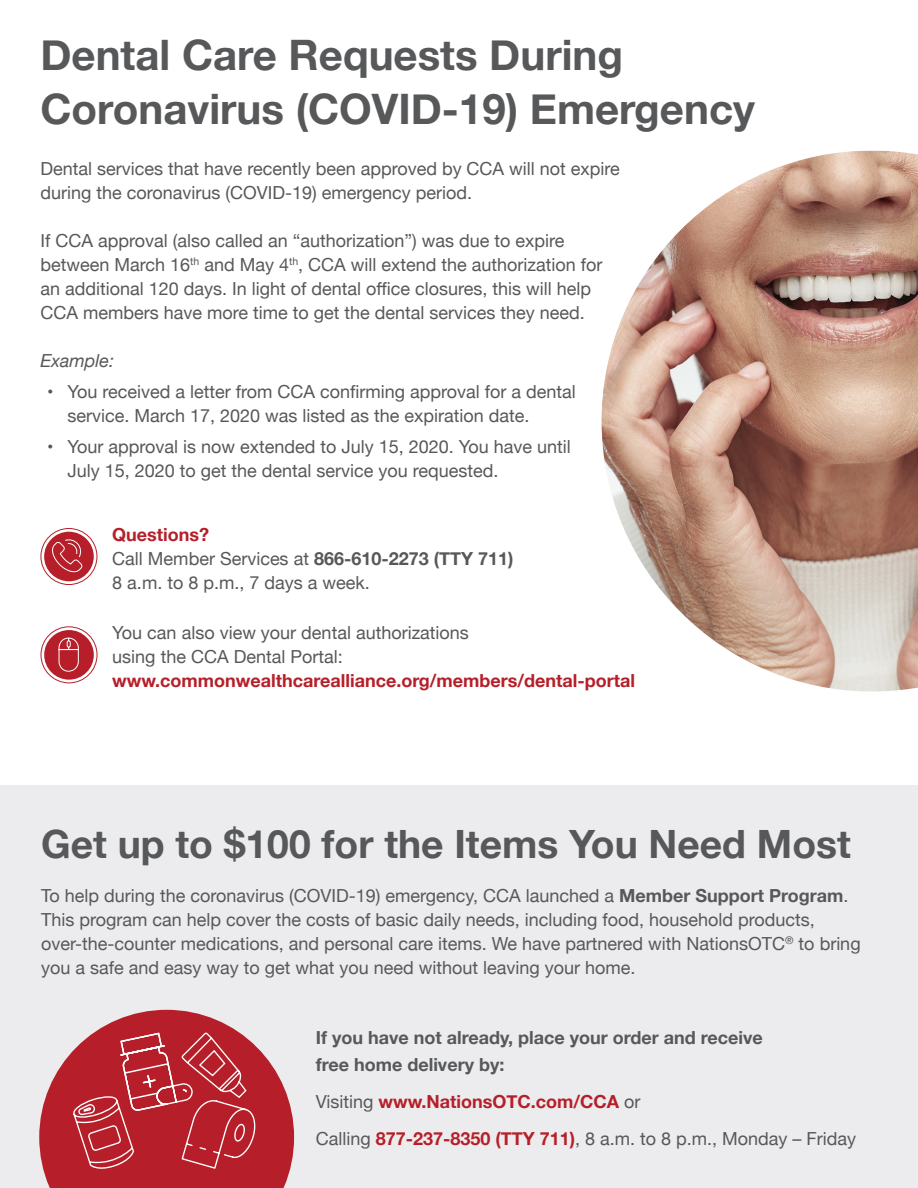
<style>
.page{position:relative;width:918px;height:1188px;background:#fff}
.page>*{position:absolute;margin:0;border:0;box-sizing:border-box;transform-origin:0 0}
.t1{font:700 42px "Helvetica Neue";color:#57585a}
.t2{font:700 39px "Helvetica Neue";color:#57585a}
.t3{font:18px/24px "Helvetica Neue";color:#57585a}
.t4{font:700 18px "Helvetica Neue";color:#b61f29}
.t5{font:700 18px/27px "Helvetica Neue";color:#57585a}
.t6{font:italic 18px "Helvetica Neue";color:#57585a}
.s1{font-weight:700}
.s2{font-weight:400;color:#57585a}
.s3{font-weight:700;color:#b61f29}
</style>
<div class="page">
<div style="left:0;top:786px;width:918px;height:402px;background:#ececee"></div>
<svg style="left:601px;top:150px;width:317px;height:542px"></svg>
<svg style="left:39px;top:1010px;width:255px;height:178px;fill:#b61f29"></svg>
<svg style="left:71px;top:1031px;width:186px;height:143px;background:#bd363f"></svg>
<div style="left:41px;top:626px;width:56px;height:57px;border:1px solid #b61f29;border-radius:50%"></div>
<div style="left:44px;top:630px;width:50px;height:50px;background:#b61f29;border-radius:50%"></div>
<svg style="left:58px;top:637px;width:21px;height:35px"></svg>
<div style="left:41px;top:528px;width:56px;height:57px;border:1px solid #b61f29;border-radius:50%"></div>
<div style="left:44px;top:532px;width:50px;height:49px;background:#b61f29;border-radius:50%"></div>
<svg style="left:50px;top:539px;width:33px;height:35px"></svg>
<p class="t1" style="left:40px;top:22px;width:584px">Dental Care Requests During</p>
<p class="t1" style="left:40px;top:76px;width:716px">Coronavirus (COVID-19) Emergency</p>
<p class="t3" style="left:40px;top:158px;width:581px">Dental services that have recently been approved by CCA will not expire during the coronavirus (COVID-19) emergency period.</p>
<p class="t3" style="left:40px;top:230px;width:564px">If CCA approval (also called an “authorization”) was due to expire between March 16<sup>th</sup> and May 4<sup>th</sup>, CCA will extend the authorization for an additional 120 days. In light of dental office closures, this will help CCA members have more time to get the dental services they need.</p>
<p class="t6" style="left:40px;top:348px;width:75px">Example:</p>
<p class="t3" style="left:68px;top:381px;width:510px;text-indent:-20px">• You received a letter from CCA confirming approval for a dental service. March 17, 2020 was listed as the expiration date.</p>
<p class="t3" style="left:68px;top:435px;width:505px;text-indent:-20px">• Your approval is now extended to July 15, 2020. You have until<br>July 15, 2020 to get the dental service you requested.</p>
<p class="t4" style="left:112px;top:521px;width:99px">Questions?</p>
<p class="t3" style="left:112px;top:548px;width:403px">Call Member Services at <span class="s1">866-610-2273 (TTY 711)</span></p>
<p class="t3" style="left:112px;top:572px;width:259px">8 a.m. to 8 p.m., 7 days a week.</p>
<p class="t3" style="left:112px;top:622px;width:358px">You can also view your dental authorizations</p>
<p class="t3" style="left:112px;top:646px;width:232px">using the CCA Dental Portal:</p>
<p class="t4" style="left:112px;top:667px;width:524px">www.commonwealthcarealliance.org/members/dental-portal</p>
<p class="t2" style="left:41px;top:814px;width:811px">Get up to $100 for the Items You Need Most</p>
<p class="t3" style="left:41px;top:885px;width:821px">To help during the coronavirus (COVID-19) emergency, CCA launched a <span class="s1">Member Support Program</span>.<br>This program can help cover the costs of basic daily needs, including food, household products, over-the-counter medications, and personal care items. We have partnered with NationsOTC<sup>®</sup> to bring you a safe and easy way to get what you need without leaving your home.</p>
<p class="t5" style="left:316px;top:1025px;width:449px">If you have not already, place your order and receive free home delivery by:</p>
<p class="t4" style="left:316px;top:1088px;width:326px"><span class="s2">Visiting</span> www.NationsOTC.com/CCA <span class="s2">or</span></p>
<p class="t3" style="left:316px;top:1128px;width:542px">Calling <span class="s3">877-237-8350 (TTY 711)</span>, 8 a.m. to 8 p.m., Monday – Friday</p>
</div>
